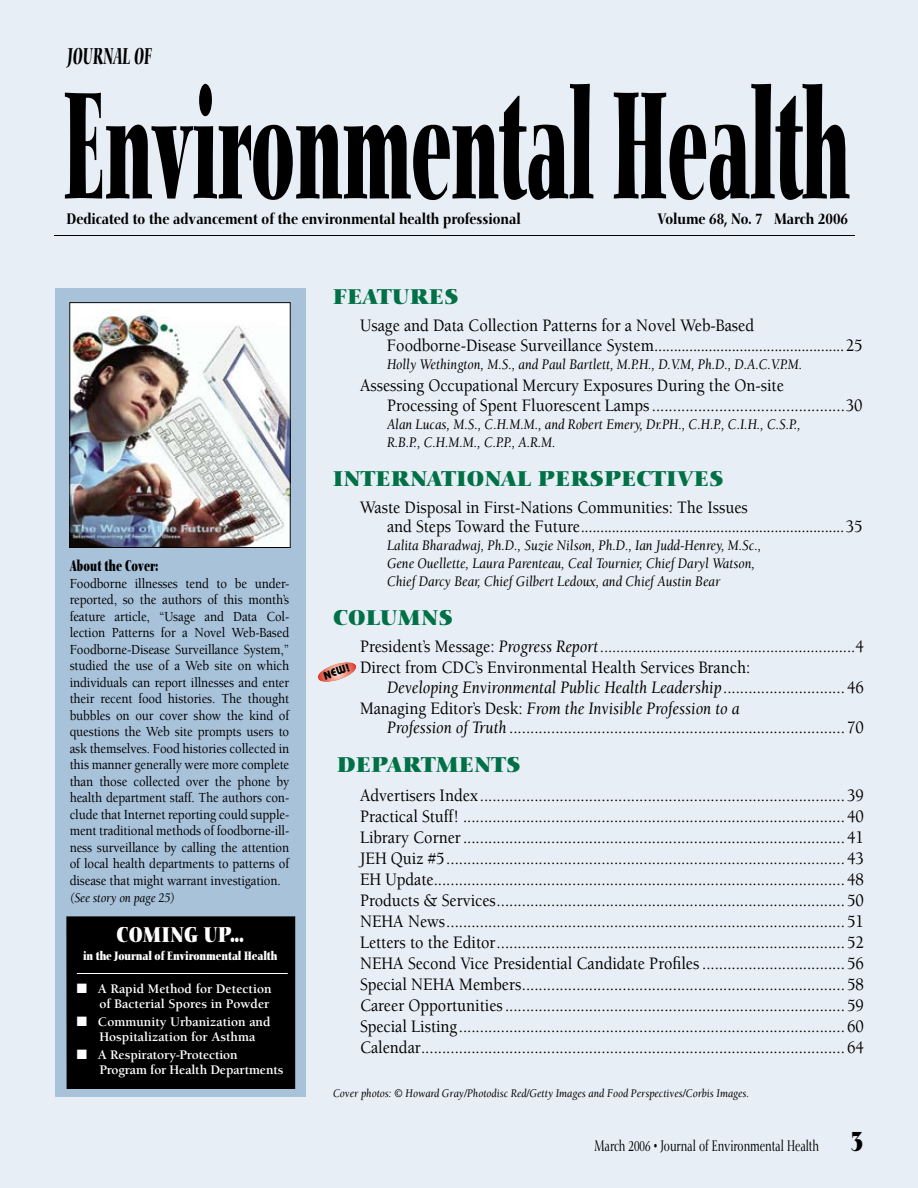
<style>
.page{position:relative;width:918px;height:1188px;background:#e8eef5}
.page>*{position:absolute;margin:0;border:0;box-sizing:border-box;transform-origin:0 0}
.t1{font:700 150px "Nofret";color:#000;scale:.4 1}
.t2{font:italic 500 22.5px "Nofret";letter-spacing:.02em;color:#000;scale:.6 1}
.t3{font:700 21px "Nofret";color:#007046}
.t4{font:700 21px "Nofret";color:#fff;scale:.8 1}
.t5{font:700 21px "Nofret";letter-spacing:.03em;color:#007046}
.t6{font:500 18px/21px "Berkeley";color:#000;scale:.9 1}
.t7{font:italic 18px/21px "Berkeley";color:#000;scale:.9 1}
.t8{font:italic 15px/18px "Berkeley";color:#000;scale:.9 1}
.t9{font:500 15px "Nofret";color:#000;scale:.8 1}
.t10{font:15px "Nofret";color:#000;scale:.7 1}
.t11{font:700 15px "Nofret";letter-spacing:.01em;color:#000;scale:.6 1}
.t12{font:500 14.25px/16.5px "Berkeley";letter-spacing:-.01em;color:#000;text-align:justify;scale:.9 1}
.t13{font:700 13.5px/15px "Berkeley";color:#fff;text-align:right}
.t14{font:italic 13.5px "Berkeley";letter-spacing:-.01em;color:#000;scale:.9 1}
.t15{font:italic 12px "Berkeley";color:#000;scale:.9 1}
.t16{font:700 12px "Nofret";color:#fff;scale:.7 1}
.t17{font:700 11.25px "Bauhaus";color:#000}
.s1{font-weight:500;font-style:normal}
.s2{font-weight:400;font-style:italic}
</style>
<div class="page">
<hr style="left:54px;top:235px;width:801px;height:1px;background:#000">
<div style="left:55px;top:289px;width:251px;height:808px;background:#a8c2da"></div>
<img style="left:71px;top:304px;width:218px;height:242px">
<div style="left:69px;top:302px;width:222px;height:246px;border:1px solid #000"></div>
<div style="left:66px;top:916px;width:229px;height:173px;background:#000"></div>
<hr style="left:77px;top:973px;width:211px;height:1px;background:#fff">
<svg style="left:318px;top:662px;width:38px;height:20px"></svg>
<p class="t2" style="left:68px;top:42px;width:142px">JOURNAL OF</p>
<h1 class="t1" style="left:64px;top:51px;width:1968px">Environmental Health</h1>
<p class="t9" style="left:66px;top:210px;width:569px">Dedicated to the advancement of the environmental health professional</p>
<p class="t9" style="left:658px;top:210px;width:240px">Volume 68, No. 7 March 2006</p>
<p class="t11" style="left:70px;top:557px;width:149px">About the Cover:</p>
<p class="t12" style="left:70px;top:575px;width:245px">Foodborne illnesses tend to be under&shy;reported, so the authors of this month’s feature article, “Usage and Data Col&shy;lection Patterns for a Novel Web-Based Foodborne-Disease Surveillance System,” studied the use of a Web site on which individuals can report illnesses and enter their recent food histories. The thought bubbles on our cover show the kind of questions the Web site prompts users to ask themselves. Food histories collected in this manner generally were more complete than those collected over the phone by health department staff. The authors con&shy;clude that Internet reporting could supple&shy;ment traditional methods of foodborne-ill&shy;ness surveillance by calling the attention of local health departments to patterns of disease that might warrant investigation.</p>
<p class="t14" style="left:70px;top:890px;width:118px">(See story on page 25)</p>
<p class="t4" style="left:117px;top:921px;width:20px">COM</p>
<p class="t4" style="left:162px;top:921px;width:104px">ING UP...</p>
<p class="t16" style="left:83px;top:948px;width:279px">in the Journal of Environmental Health</p>
<p class="t13" style="left:77px;top:981px;width:196px">■ A Rapid Method for Detection of Bacterial Spores in Powder</p>
<p class="t13" style="left:77px;top:1014px;width:195px;text-align:center">■ Community Urbanization and<br>Hospitalization for Asthma</p>
<p class="t13" style="left:99px;top:1047px;width:186px;text-align:left;text-indent:-23px">■ A Respiratory-Protection<br>Program for Health Departments</p>
<p class="t3" style="left:333px;top:284px;width:127px">Features</p>
<p class="t6" style="left:387px;top:316px;width:530px;line-height:19.5px;text-indent:-27px">Usage and Data Collection Patterns for a Novel Web-Based<br>Foodborne-Disease Surveillance System.................................................25</p>
<p class="t8" style="left:387px;top:355px;width:463px">Holly Wethington, M.S., and Paul Bartlett, M.P.H., D.V.M, Ph.D., D.A.C.V.P.M.</p>
<p class="t6" style="left:387px;top:376px;width:530px;line-height:19.5px;text-indent:-27px">Assessing Occupational Mercury Exposures During the On-site<br>Processing of Spent Fluorescent Lamps..............................................30</p>
<p class="t8" style="left:387px;top:415px;width:461px">Alan Lucas, M.S., C.H.M.M., and Robert Emery, Dr.PH., C.H.P., C.I.H., C.S.P.,<br>R.B.P., C.H.M.M., C.P.P., A.R.M.</p>
<p class="t3" style="left:333px;top:465px;width:392px">International Perspe ctives</p>
<p class="t6" style="left:387px;top:498px;width:530px;line-height:19.5px;text-indent:-27px">Waste Disposal in First-Nations Communities: The Issues<br>and Steps Toward the Future....................................................................35</p>
<p class="t8" style="left:387px;top:537px;width:417px">Lalita Bharadwaj, Ph.D., Suzie Nilson, Ph.D., Ian Judd-Henrey, M.Sc.,<br>Gene Ouellette, Laura Parenteau, Ceal Tournier, Chief Daryl Watson,<br>Chief Darcy Bear, Chief Gilbert Ledoux, and Chief Austin Bear</p>
<p class="t5" style="left:333px;top:605px;width:121px">columns</p>
<p class="t7" style="left:360px;top:637px;width:561px"><span class="s1">President’s Message:</span> Progress Report...............................................................<span class="s1">4<br>Direct from CDC’s Environmental Health Services Branch:</span></p>
<p class="t7" style="left:360px;top:677px;width:562px;text-indent:27px">Developing Environmental Public Health Leadership<span class="s1">............................. 46<br>Managing Editor’s Desk:</span> From the Invisible Profession to a</p>
<p class="t6" style="left:387px;top:717px;width:531px"><span class="s2">Profession of Truth</span> ................................................................................ 70</p>
<p class="t3" style="left:337px;top:752px;width:185px">Departments</p>
<p class="t6" style="left:360px;top:785px;width:562px;text-align:justify">Advertisers Index....................................................................................... 39<br>Practical Stuff! ........................................................................................... 40<br>Library Corner........................................................................................... 41<br>JEH Quiz #5............................................................................................... 43<br>EH Update.................................................................................................. 48<br>Products &amp; Services................................................................................... 50<br>NEHA News............................................................................................... 51<br>Letters to the Editor................................................................................... 52<br>NEHA Second Vice Presidential Candidate Profiles .................................. 56<br>Special NEHA Members............................................................................. 58<br>Career Opportunities................................................................................. 59<br>Special Listing............................................................................................ 60<br>Calendar..................................................................................................... 64</p>
<p class="t17" style="left:322px;top:669px;width:28px;rotate:-18deg">NEW!</p>
<p class="t15" style="left:333px;top:1087px;width:464px">Cover photos: © Howard Gray/Photodisc Red/Getty Images and Food Perspectives/Corbis Images.</p>
<p class="t10" style="left:595px;top:1137px;width:322px">March 2006 • Journal of Environmental Health</p>
</div>
